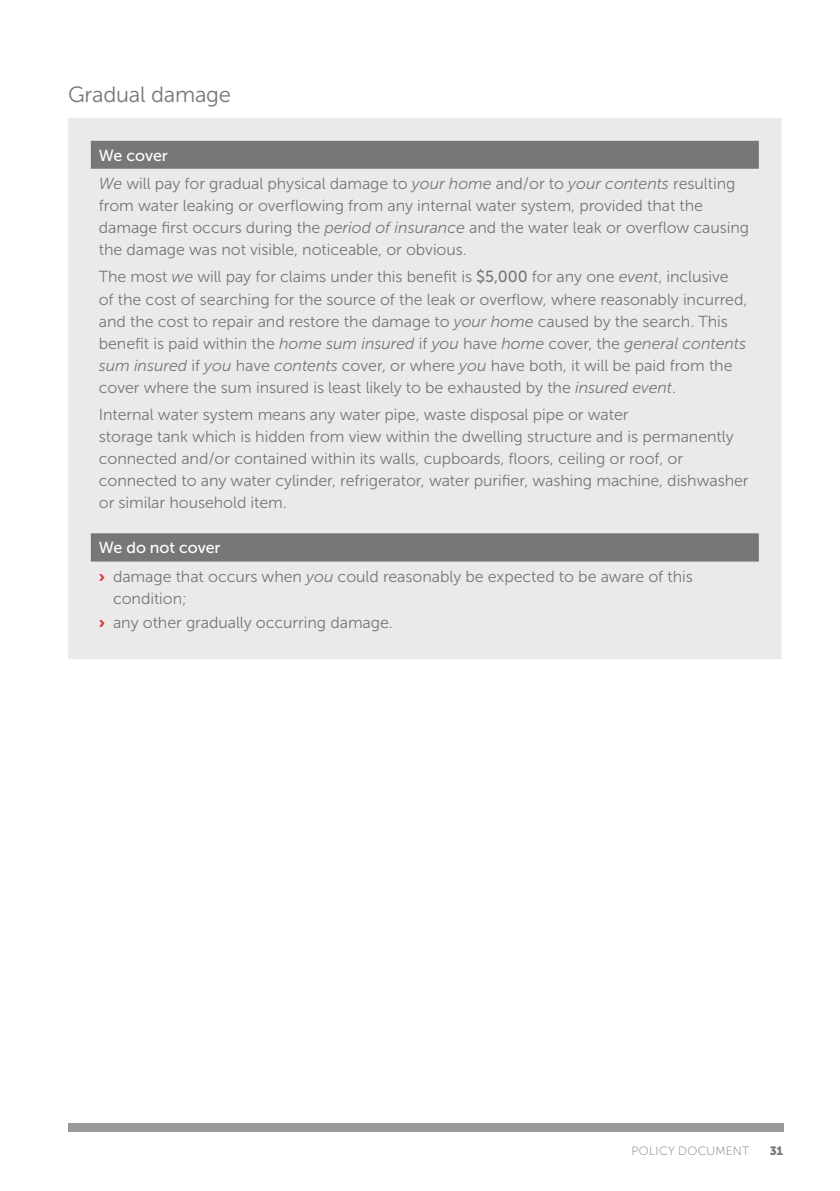
<style>
.page{position:relative;width:840px;height:1191px;background:#fff}
.page>*{position:absolute;margin:0;border:0;box-sizing:border-box;transform-origin:0 0}
.Vero_NZ_Heading_Leve{font:22px "Museo Sans 300";letter-spacing:-.01em;color:#77777a}
.Vero_NZ_Body_Copy{font:16px/22px "Museo Sans 300";letter-spacing:-.005em;color:#77777a}
.Vero_NZ_Table_Headin{font:16px "Museo Sans 500";letter-spacing:-.005em;color:#fff}
.t1{font:12px "Museo Sans 100";letter-spacing:.025em;color:#77777a}
.t2{font:12px "Museo Sans 900";color:#77777a}
.s1{font-style:italic}
.s2{font-family:"Museo Sans 500"}
.s3{font-family:"Museo Sans 900";color:#d43238}
</style>
<div class="page">
<div style="left:68px;top:118px;width:713px;height:541px;background:#ece9ea"></div>
<svg style="left:91px;top:141px;width:667px;height:420px;background:#dcd9db"></svg>
<div style="left:68px;top:1123px;width:714px;height:8px;background:#99989b"></div>
<p class="Vero_NZ_Heading_Leve" style="left:68px;top:82px;width:164px">Gradual damage</p>
<p class="Vero_NZ_Table_Headin" style="left:99px;top:146px;width:70px">We cover</p>
<p class="Vero_NZ_Body_Copy" style="left:99px;top:172px;width:651px"><span class="s1">We</span> will pay for gradual physical damage to <span class="s1">your home</span> and/or to <span class="s1">your contents</span> resulting from water leaking or overflowing from any internal water system, provided that the damage first occurs during the <span class="s1">period of insurance</span> and the water leak or overflow causing the damage was not visible, noticeable, or obvious.</p>
<p class="Vero_NZ_Body_Copy" style="left:99px;top:266px;width:649px">The most <span class="s1">we</span> will pay for claims under this benefit is <span class="s2">$5,000</span> for any one <span class="s1">event</span>, inclusive of the cost of searching for the source of the leak or overflow, where reasonably incurred, and the cost to repair and restore the damage to <span class="s1">your home</span> caused by the search. This benefit is paid within the <span class="s1">home sum insured</span> if <span class="s1">you</span> have <span class="s1">home</span> cover, the <span class="s1">general contents sum insured</span> if <span class="s1">you</span> have <span class="s1">contents</span> cover, or where <span class="s1">you</span> have both, it will be paid from the cover where the sum insured is least likely to be exhausted by the <span class="s1">insured event</span>.</p>
<p class="Vero_NZ_Body_Copy" style="left:99px;top:404px;width:651px">Internal water system means any water pipe, waste disposal pipe or water<br>storage tank which is hidden from view within the dwelling structure and is permanently connected and/or contained within its walls, cupboards, floors, ceiling or roof, or connected to any water cylinder, refrigerator, water purifier, washing machine, dishwasher or similar household item.</p>
<p class="Vero_NZ_Table_Headin" style="left:99px;top:539px;width:123px">We do not cover</p>
<p class="Vero_NZ_Body_Copy" style="left:113px;top:565px;width:581px;text-indent:-14px"><span class="s3">›</span> damage that occurs when <span class="s1">you</span> could reasonably be expected to be aware of this condition;</p>
<p class="Vero_NZ_Body_Copy" style="left:99px;top:612px;width:295px"><span class="s3">›</span> any other gradually occurring damage.</p>
<p class="t1" style="left:631px;top:1144px;width:119px">POLICY DOCUMENT</p>
<p class="t2" style="left:769px;top:1143px;width:15px">31</p>
</div>
